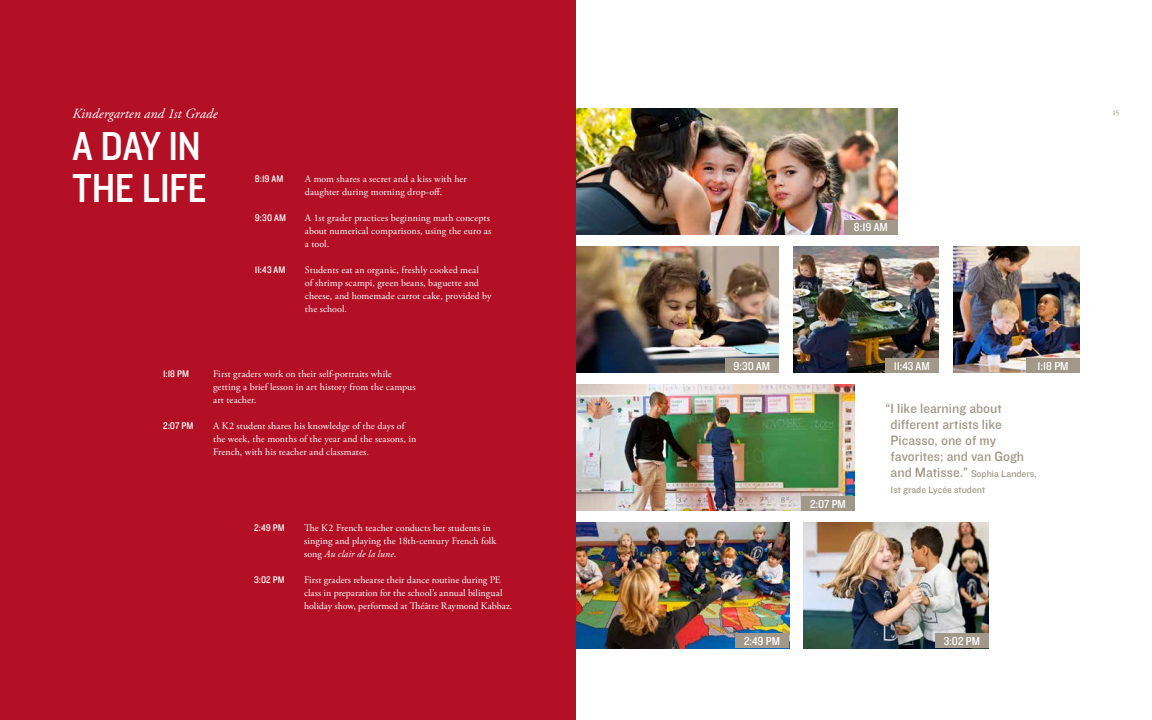
<style>
.page{position:relative;width:1152px;height:720px;background:#fff}
.page>*{position:absolute;margin:0;border:0;box-sizing:border-box;transform-origin:0 0}
.t1{font:42px/42px "Knockout HTF30 Junior Welterwt";letter-spacing:-.01em;color:#fff}
.t2{font:14px/16px "Knockout HTF31 Junior Middlewt";color:#a2988a}
.t3{font:italic 14px "Adobe Garamond Pro";letter-spacing:.005em;color:#fff}
.t4{font:12px "Knockout HTF30 Junior Welterwt";color:#fff}
.t5{font:10px/13px "Adobe Garamond Pro";letter-spacing:.005em;color:#fff}
.t6{font:10px/16px "Knockout HTF31 Junior Middlewt";color:#a2988a}
.t7{font:10px "Knockout HTF30 Junior Welterwt";letter-spacing:.015em;color:#fff}
.t8{font:600 7px "Adobe Garamond Pro";color:#a2988a}
.s1{font-style:italic}
.s2{font-size:14px}
</style>
<div class="page">
<img style="left:953px;top:246px;width:127px;height:126px">
<img style="left:576px;top:108px;width:322px;height:126px">
<img style="left:576px;top:246px;width:203px;height:126px">
<div style="left:0;top:0;width:576px;height:720px;background:#b30f25"></div>
<img style="left:576px;top:384px;width:279px;height:126px">
<img style="left:793px;top:246px;width:146px;height:126px">
<img style="left:804px;top:523px;width:185px;height:125px">
<img style="left:576px;top:522px;width:213px;height:126px">
<div style="left:844px;top:220px;width:54px;height:14px;background:#a2988a"></div>
<div style="left:801px;top:496px;width:54px;height:14px;background:#a2988a"></div>
<div style="left:1026px;top:358px;width:54px;height:14px;background:#a2988a"></div>
<div style="left:935px;top:634px;width:54px;height:14px;background:#a2988a"></div>
<div style="left:735px;top:634px;width:54px;height:14px;background:#a2988a"></div>
<div style="left:885px;top:358px;width:54px;height:14px;background:#a2988a"></div>
<div style="left:725px;top:358px;width:54px;height:14px;background:#a2988a"></div>
<h2 class="t3" style="left:72px;top:105px;width:147px">Kindergarten and 1st Grade</h2>
<p class="t8" style="left:1113px;top:109px;width:8px">15</p>
<h1 class="t1" style="left:72px;top:127px;width:136px">A DAY IN<br>THE LIFE</h1>
<p class="t4" style="left:854px;top:221px;width:35px">8:19 AM</p>
<p class="t7" style="left:255px;top:174px;width:30px">8:19 AM</p>
<p class="t5" style="left:305px;top:173px;width:163px">A mom shares a secret and a kiss with her daughter during morning drop-off.</p>
<p class="t7" style="left:255px;top:213px;width:33px">9:30 AM</p>
<p class="t5" style="left:305px;top:212px;width:188px">A 1st grader practices beginning math concepts about numerical comparisons, using the euro as a tool.</p>
<p class="t7" style="left:255px;top:265px;width:32px">11:43 AM</p>
<p class="t5" style="left:305px;top:264px;width:188px">Students eat an organic, freshly cooked meal<br>of shrimp scampi, green beans, baguette and cheese, and homemade carrot cake, provided by the school.</p>
<p class="t7" style="left:163px;top:368px;width:27px">1:18 PM</p>
<p class="t5" style="left:213px;top:367px;width:204px">First graders work on their self-portraits while getting a brief lesson in art history from the campus art teacher.</p>
<p class="t7" style="left:163px;top:420px;width:32px">2:07 PM</p>
<p class="t5" style="left:213px;top:419px;width:205px">A K2 student shares his knowledge of the days of the week, the months of the year and the seasons, in<br>French, with his teacher and classmates.</p>
<p class="t7" style="left:254px;top:522px;width:32px">2:49 PM</p>
<p class="t5" style="left:304px;top:521px;width:194px">The K2 French teacher conducts her students in singing and playing the 18th-century French folk song <span class="s1">Au clair de la lune</span>.</p>
<p class="t7" style="left:254px;top:574px;width:32px">3:02 PM</p>
<p class="t5" style="left:304px;top:573px;width:210px">First graders rehearse their dance routine during PE class in preparation for the school’s annual bilingual holiday show, performed at Théâtre Raymond Kabbaz.</p>
<p class="t4" style="left:734px;top:359px;width:38px">9:30 AM</p>
<p class="t4" style="left:894px;top:359px;width:38px">11:43 AM</p>
<h2 class="t2" style="left:891px;top:401px;width:135px;text-indent:-5px">“I like learning about different artists like<br>Picasso, one of my favorites; and van Gogh</h2>
<p class="t6" style="left:891px;top:466px;width:148px"><span class="s2">and Matisse.”</span> Sophia Landers,<br>1st grade Lycée student</p>
<p class="t4" style="left:1037px;top:359px;width:33px">1:18 PM</p>
<p class="t4" style="left:810px;top:497px;width:37px">2:07 PM</p>
<p class="t4" style="left:744px;top:635px;width:38px">2:49 PM</p>
<p class="t4" style="left:944px;top:635px;width:38px">3:02 PM</p>
</div>
